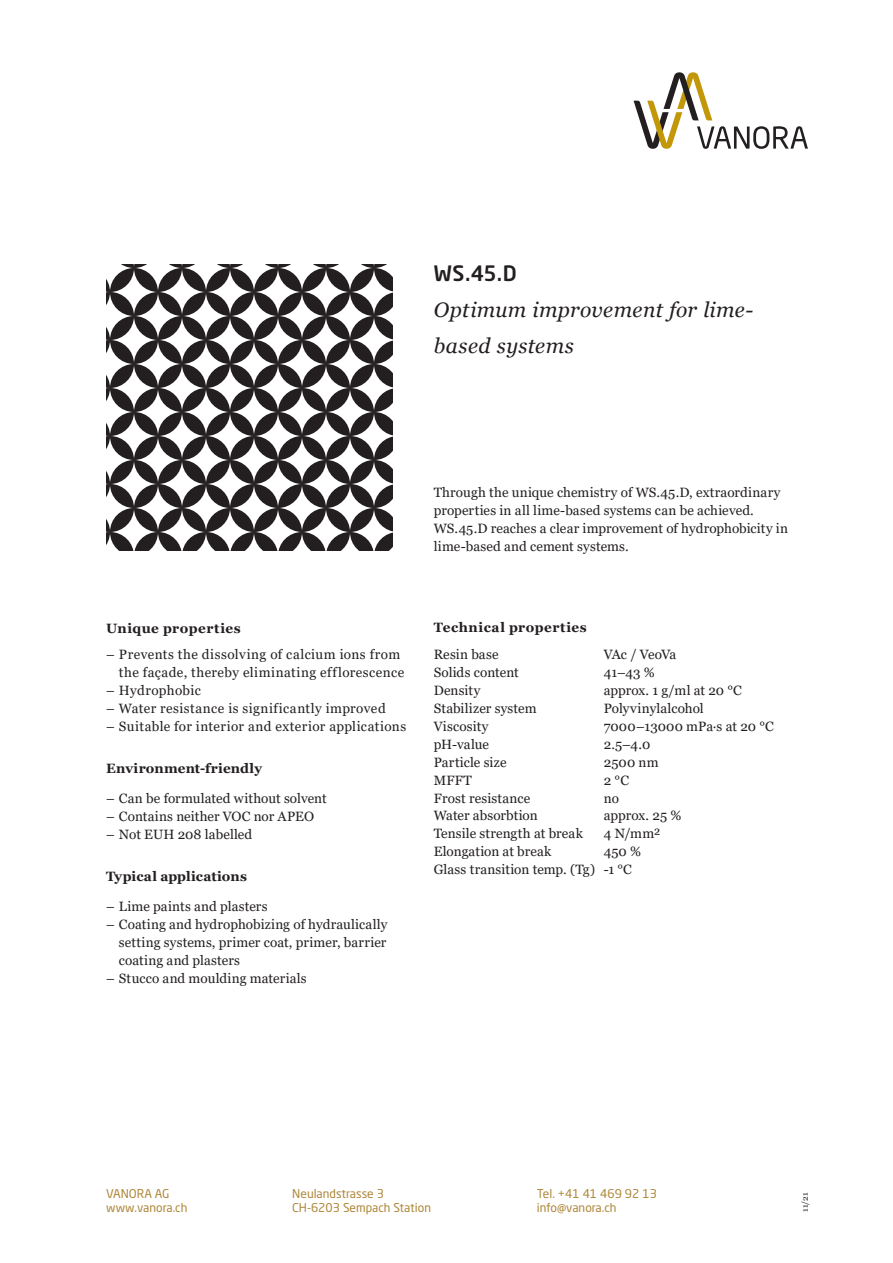
<style>
.page{position:relative;width:893px;height:1263px;background:#fff}
.page>*{position:absolute;margin:0;border:0;box-sizing:border-box;transform-origin:0 0}
.t1{font:italic 21px/36px "Georgia";letter-spacing:.015em;color:#231f20}
.t2{font:500 21px "Neo Sans Std";color:#231f20}
.t3{font:13.5px/18px "Georgia";letter-spacing:.015em;color:#231f20}
.t4{font:13.5px/18px "Georgia";letter-spacing:.035em;color:#231f20}
.t5{font:700 13.5px "Georgia";letter-spacing:.025em;color:#231f20}
.t6{font:13.5px "Georgia";letter-spacing:-.005em;color:#231f20}
.t7{font:700 13.5px "Georgia";color:#231f20}
.t8{font:13.5px "Georgia";letter-spacing:-.055em;color:#231f20}
.t9{font:12px "Neo Sans Std";color:#ae8739}
.t10{font:8.25px "Georgia";color:#231f20}
</style>
<div class="page">
<svg style="left:633px;top:72px;width:175px;height:77px"></svg>
<svg style="left:106px;top:265px;width:286px;height:286px;fill:#292626"></svg>
<h1 class="t2" style="left:434px;top:260px;width:85px">WS.45.D</h1>
<h1 class="t1" style="left:434px;top:292px;width:321px">Optimum improvement for lime&shy;based systems</h1>
<p class="t5" style="left:106px;top:619px;width:136px">Unique properties</p>
<p class="t4" style="left:119px;top:645px;width:287px;text-indent:-13px">– Prevents the dissolving of calcium ions from the façade, thereby eliminating efflorescence</p>
<p class="t3" style="left:106px;top:681px;width:96px">– Hydrophobic</p>
<p class="t4" style="left:106px;top:699px;width:281px">– Water resistance is significantly improved</p>
<p class="t3" style="left:106px;top:717px;width:302px">– Suitable for interior and exterior applications</p>
<p class="t5" style="left:106px;top:759px;width:157px">Environment-friendly</p>
<p class="t3" style="left:106px;top:789px;width:222px">– Can be formulated without solvent</p>
<p class="t3" style="left:106px;top:807px;width:210px">– Contains neither VOC nor APEO</p>
<p class="t3" style="left:106px;top:825px;width:148px">– Not EUH 208 labelled</p>
<p class="t7" style="left:106px;top:867px;width:142px">Typical applications</p>
<p class="t3" style="left:106px;top:897px;width:163px">– Lime paints and plasters</p>
<p class="t3" style="left:119px;top:915px;width:270px;text-align:justify;text-indent:-13px">– Coating and hydrophobizing of hydraulically setting systems, primer coat, primer, barrier coating and plasters</p>
<p class="t3" style="left:106px;top:969px;width:202px">– Stucco and moulding materials</p>
<p class="t3" style="left:434px;top:483px;width:356px">Through the unique chemistry of WS.45.D, extraordinary properties in all lime-based systems can be achieved.<br>WS.45.D reaches a clear improvement of hydrophobicity in lime-based and cement systems.</p>
<p class="t5" style="left:434px;top:619px;width:155px">Technical properties</p>
<p class="t3" style="left:434px;top:645px;width:66px">Resin base</p>
<p class="t8" style="left:604px;top:646px;width:74px">VAc / VeoVa</p>
<p class="t3" style="left:434px;top:663px;width:87px">Solids content</p>
<p class="t3" style="left:604px;top:663px;width:53px">41–43 %</p>
<p class="t3" style="left:434px;top:681px;width:48px">Density</p>
<p class="t6" style="left:604px;top:682px;width:139px">approx. 1 g/ml at 20 °C</p>
<p class="t3" style="left:434px;top:699px;width:104px">Stabilizer system</p>
<p class="t3" style="left:604px;top:699px;width:101px">Polyvinylalcohol</p>
<p class="t3" style="left:434px;top:717px;width:56px">Viscosity</p>
<p class="t3" style="left:604px;top:717px;width:171px">7000–13000 mPa·s at 20 °C</p>
<p class="t3" style="left:434px;top:735px;width:57px">pH-value</p>
<p class="t3" style="left:604px;top:735px;width:48px">2.5–4.0</p>
<p class="t3" style="left:434px;top:753px;width:74px">Particle size</p>
<p class="t3" style="left:604px;top:753px;width:56px">2500 nm</p>
<p class="t3" style="left:434px;top:771px;width:40px">MFFT</p>
<p class="t3" style="left:604px;top:771px;width:27px">2 °C</p>
<p class="t3" style="left:434px;top:789px;width:98px">Frost resistance</p>
<p class="t3" style="left:604px;top:789px;width:17px">no</p>
<p class="t3" style="left:434px;top:807px;width:106px">Water absorbtion</p>
<p class="t6" style="left:604px;top:808px;width:79px">approx. 25 %</p>
<p class="t3" style="left:434px;top:825px;width:151px">Tensile strength at break</p>
<p class="t3" style="left:604px;top:825px;width:58px">4 N/mm²</p>
<p class="t6" style="left:434px;top:844px;width:119px">Elongation at break</p>
<p class="t3" style="left:434px;top:843px;width:209px;text-indent:170px">450 %<br>Glass transition temp. (Tg) -1 °C</p>
<p class="t9" style="left:106px;top:1186px;width:65px">VANORA AG</p>
<p class="t9" style="left:292px;top:1186px;width:93px">Neulandstrasse 3</p>
<p class="t9" style="left:537px;top:1186px;width:122px">Tel. +41 41 469 92 13</p>
<p class="t9" style="left:106px;top:1200px;width:83px">www.vanora.ch</p>
<p class="t9" style="left:292px;top:1200px;width:140px">CH-6203 Sempach Station</p>
<p class="t9" style="left:537px;top:1200px;width:81px">info@vanora.ch</p>
<p class="t10" style="left:800px;top:1212px;width:21px;rotate:-90deg">11/21</p>
</div>
